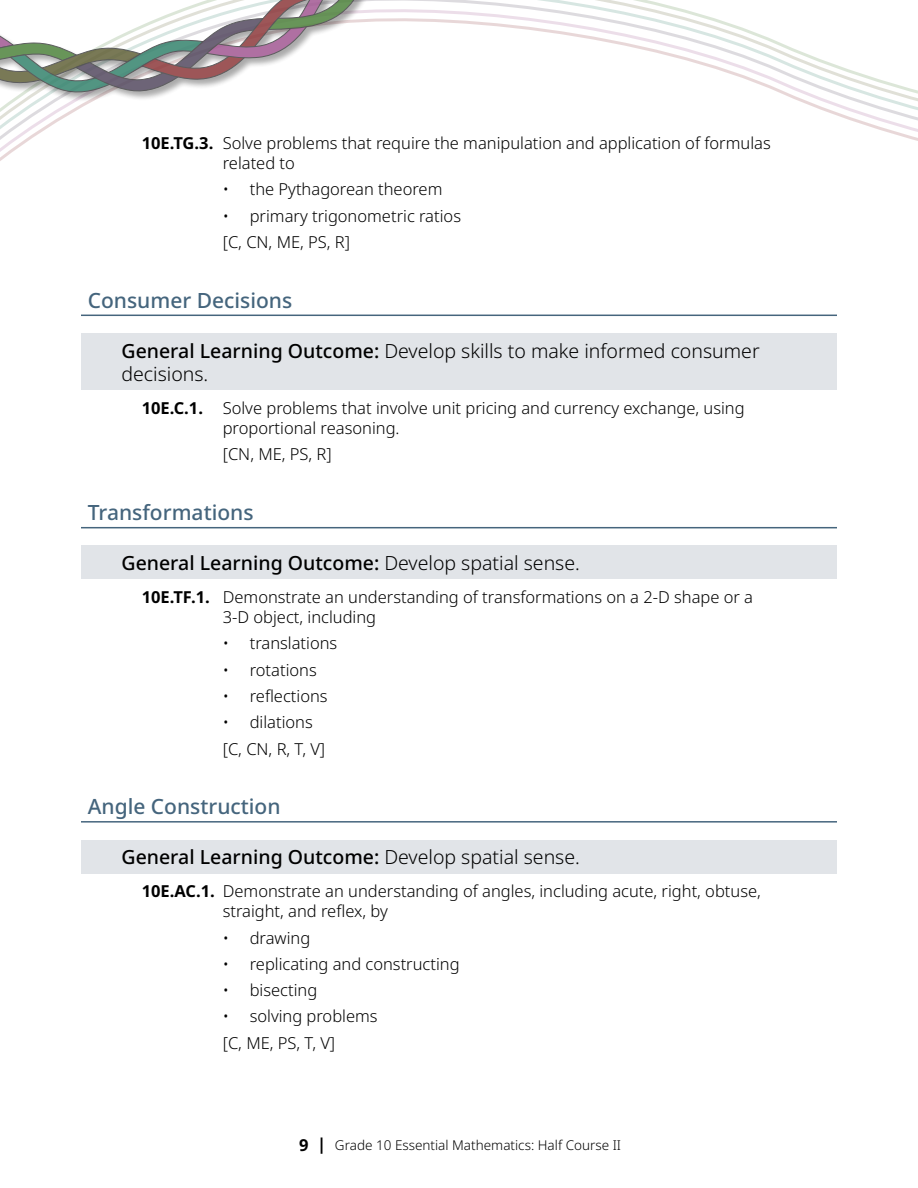
<style>
.page{position:relative;width:918px;height:1188px;background:#fff}
.page>*{position:absolute;margin:0;border:0;box-sizing:border-box;transform-origin:0 0}
.Header_Outcomes{font:500 21px "Noto Sans";color:#45657d}
.GLO{font:500 19.5px "Noto Sans";color:#000}
.GLO-2{font:300 19.5px/23.4px "Noto Sans";color:#000}
.Learning_Outcome{font:300 16.5px/19.8px "Noto Sans";color:#000}
.Learning_Outcome_End{font:300 16.5px "Noto Sans";color:#000}
.t1{font:300 13.5px "Noto Sans";color:#000}
.s1{font-weight:700}
.s2{font-weight:500}
.s3{font-weight:300}
.s4{font-weight:700;font-size:16.5px}
</style>
<div class="page">
<svg style="left:0;top:0;width:918px;height:161px"></svg>
<div style="left:0;top:0;width:515px;height:102px;background:#000;opacity:.4"></div>
<svg style="left:0;top:0;width:407px;height:96px"></svg>
<hr style="left:81px;top:315px;width:756px;height:1px;background:#45657d">
<div style="left:81px;top:334px;width:756px;height:56px;background:#e1e4e8"></div>
<hr style="left:81px;top:527px;width:756px;height:1px;background:#45657d">
<div style="left:81px;top:546px;width:756px;height:33px;background:#e1e4e8"></div>
<hr style="left:81px;top:821px;width:756px;height:2px;background:#45657d">
<div style="left:81px;top:840px;width:756px;height:33px;background:#e1e4e8"></div>
<p class="Learning_Outcome" style="left:223px;top:134px;width:549px;text-indent:-81px"><span class="s1">10E.TG.3.</span> Solve problems that require the manipulation and application of formulas related to</p>
<p class="Learning_Outcome" style="left:223px;top:180px;width:221px">• the Pythagorean theorem</p>
<p class="Learning_Outcome" style="left:223px;top:206px;width:240px">• primary trigonometric ratios</p>
<p class="Learning_Outcome_End" style="left:223px;top:230px;width:129px">[C, CN, ME, PS, R]</p>
<h3 class="Header_Outcomes" style="left:88px;top:285px;width:206px">Consumer Decisions</h3>
<h4 class="GLO-2" style="left:122px;top:339px;width:640px"><span class="s2">General Learning Outcome:</span> Develop skills to make informed consumer decisions.</h4>
<p class="Learning_Outcome" style="left:223px;top:399px;width:523px;text-indent:-81px"><span class="s1">10E.C.1.</span> Solve problems that involve unit pricing and currency exchange, using proportional reasoning.</p>
<p class="Learning_Outcome_End" style="left:223px;top:443px;width:111px">[CN, ME, PS, R]</p>
<h3 class="Header_Outcomes" style="left:88px;top:498px;width:167px">Transformations</h3>
<h4 class="GLO" style="left:122px;top:549px;width:460px">General Learning Outcome: <span class="s3">Develop spatial sense.</span></h4>
<p class="Learning_Outcome" style="left:223px;top:588px;width:532px;text-indent:-81px"><span class="s1">10E.TF.1.</span> Demonstrate an understanding of transformations on a 2-D shape or a<br>3-D object, including</p>
<p class="Learning_Outcome" style="left:223px;top:634px;width:116px">• translations</p>
<p class="Learning_Outcome" style="left:223px;top:660px;width:96px">• rotations</p>
<p class="Learning_Outcome" style="left:223px;top:687px;width:106px">• reflections</p>
<p class="Learning_Outcome" style="left:223px;top:713px;width:92px">• dilations</p>
<p class="Learning_Outcome_End" style="left:223px;top:737px;width:104px">[C, CN, R, T, V]</p>
<h3 class="Header_Outcomes" style="left:88px;top:792px;width:194px">Angle Construction</h3>
<h4 class="GLO" style="left:122px;top:843px;width:460px">General Learning Outcome: <span class="s3">Develop spatial sense.</span></h4>
<p class="Learning_Outcome" style="left:223px;top:882px;width:540px;text-indent:-81px"><span class="s1">10E.AC.1.</span> Demonstrate an understanding of angles, including acute, right, obtuse, straight, and reflex, by</p>
<p class="Learning_Outcome" style="left:223px;top:928px;width:89px">• drawing</p>
<p class="Learning_Outcome" style="left:223px;top:954px;width:238px">• replicating and constructing</p>
<p class="Learning_Outcome" style="left:223px;top:981px;width:96px">• bisecting</p>
<p class="Learning_Outcome" style="left:223px;top:1007px;width:156px">• solving problems</p>
<p class="Learning_Outcome_End" style="left:223px;top:1031px;width:114px">[C, ME, PS, T, V]</p>
<p class="t1" style="left:299px;top:1135px;width:323px"><span class="s4">9 |</span> Grade 10 Essential Mathematics: Half Course II</p>
</div>
